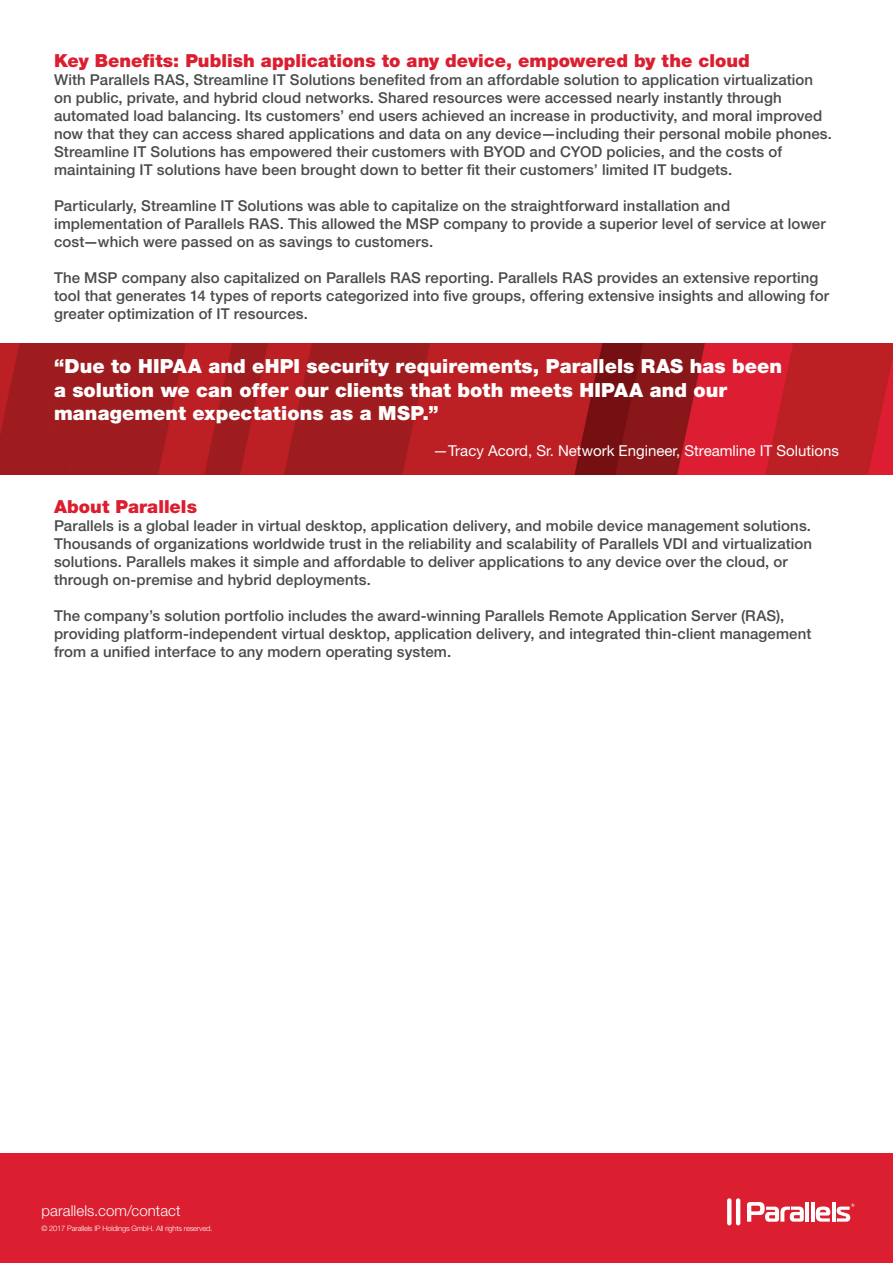
<style>
.page{position:relative;width:893px;height:1263px;background:#fff}
.page>*{position:absolute;margin:0;border:0;box-sizing:border-box;transform-origin:0 0}
.t1{font:900 19.5px/23.4px "Helvetica Neue LT Std";letter-spacing:.005em;color:#fff}
.t2{font:900 18px "Helvetica Neue LT Std";letter-spacing:.005em;color:#db1e30}
.t3{font:500 15px/18px "Helvetica Neue LT Std";letter-spacing:.005em;color:#494a4a}
.t4{font:15px "Helvetica Neue LT Std";color:#fff}
.t5{font:300 15px "Helvetica Neue LT Std";letter-spacing:.005em;color:#fff}
.t6{font:300 7.5px "Helvetica Neue LT Std";letter-spacing:-.02em;color:#fff}
</style>
<div class="page">
<div style="left:0;top:1153px;width:893px;height:110px;background:#db1e30"></div>
<svg style="left:727px;top:1198px;width:4px;height:27px"></svg>
<hr style="left:736px;top:1198px;width:4px;height:27px;background:#fff;border-radius:2px">
<svg style="left:816px;top:1206px;width:14px;height:15px"></svg>
<svg style="left:832px;top:1202px;width:3px;height:19px"></svg>
<hr style="left:811px;top:1202px;width:3px;height:19px;background:#fff">
<hr style="left:805px;top:1202px;width:4px;height:19px;background:#fff">
<svg style="left:747px;top:1202px;width:57px;height:20px"></svg>
<svg style="left:836px;top:1203px;width:18px;height:18px"></svg>
<img style="left:0;top:344px;width:893px;height:130px">
<p class="t2" style="left:54px;top:50px;width:697px">Key Benefits: Publish applications to any device, empowered by the cloud</p>
<p class="t3" style="left:54px;top:70px;width:780px">With Parallels RAS, Streamline IT Solutions benefited from an affordable solution to application virtualization on public, private, and hybrid cloud networks. Shared resources were accessed nearly instantly through automated load balancing. Its customers’ end users achieved an increase in productivity, and moral improved now that they can access shared applications and data on any device—including their personal mobile phones.<br>Streamline IT Solutions has empowered their customers with BYOD and CYOD policies, and the costs of maintaining IT solutions have been brought down to better fit their customers’ limited IT budgets.</p>
<p class="t3" style="left:54px;top:196px;width:773px">Particularly, Streamline IT Solutions was able to capitalize on the straightforward installation and implementation of Parallels RAS. This allowed the MSP company to provide a superior level of service at lower cost—which were passed on as savings to customers.</p>
<p class="t3" style="left:54px;top:268px;width:776px">The MSP company also capitalized on Parallels RAS reporting. Parallels RAS provides an extensive reporting tool that generates 14 types of reports categorized into five groups, offering extensive insights and allowing for greater optimization of IT resources.</p>
<p class="t1" style="left:54px;top:355px;width:729px">“Due to HIPAA and eHPI security requirements, Parallels RAS has been a solution we can offer our clients that both meets HIPAA and our management expectations as a MSP.”</p>
<p class="t4" style="left:433px;top:442px;width:407px">—Tracy Acord, Sr. Network Engineer, Streamline IT Solutions</p>
<p class="t2" style="left:54px;top:496px;width:145px">About Parallels</p>
<p class="t3" style="left:54px;top:517px;width:760px">Parallels is a global leader in virtual desktop, application delivery, and mobile device management solutions.<br>Thousands of organizations worldwide trust in the reliability and scalability of Parallels VDI and virtualization solutions. Parallels makes it simple and affordable to deliver applications to any device over the cloud, or through on-premise and hybrid deployments.</p>
<p class="t3" style="left:54px;top:607px;width:759px">The company’s solution portfolio includes the award-winning Parallels Remote Application Server (RAS), providing platform-independent virtual desktop, application delivery, and integrated thin-client management from a unified interface to any modern operating system.</p>
<p class="t5" style="left:41px;top:1201px;width:141px">parallels.com/contact</p>
<p class="t6" style="left:41px;top:1224px;width:173px">© 2017 Parallels IP Holdings GmbH. All rights reserved.</p>
</div>
